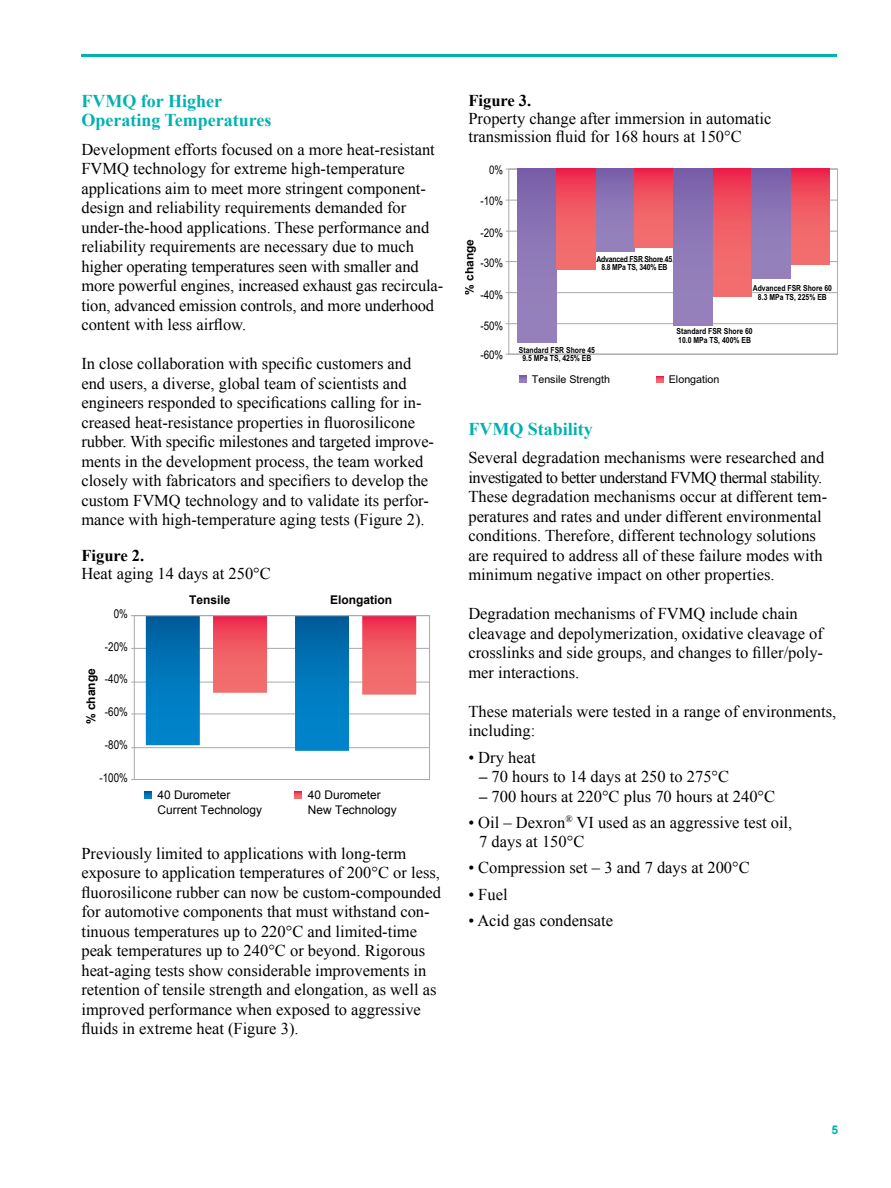
<style>
.page{position:relative;width:891px;height:1188px;background:#fff}
.page>*{position:absolute;margin:0;border:0;box-sizing:border-box;transform-origin:0 0}
.t1{font:700 18px/19.5px "Times New Roman";color:#00b1b0}
.t2{font:16.5px/19.5px "Times New Roman";color:#000}
.t3{font:700 16.5px "Times New Roman";color:#000}
.t4{font:12px "Arial Narrow";color:#010101}
.t5{font:700 12px "Arial";color:#010101}
.t6{font:700 12px "Arial";color:#00b1b0}
.t7{font:11.85px/14.2px "Arial";color:#010101}
.t8{font:10.8px "Arial";color:#010101}
.t9{font:700 8.4px/8.4px "Arial Narrow";color:#010101;text-align:center}
.t10{font:700 8.4px/8.4px "Arial Narrow";letter-spacing:-.02em;color:#010101;text-align:center}
.s1{font-weight:700}
</style>
<div class="page">
<hr style="left:81px;top:54px;width:756px;height:3px;background:#00b1b0">
<hr style="left:131px;top:779px;width:298px;height:1px;background:#a7a9ac">
<hr style="left:131px;top:747px;width:298px;height:1px;background:#a7a9ac">
<hr style="left:131px;top:714px;width:298px;height:1px;background:#a7a9ac">
<hr style="left:131px;top:682px;width:298px;height:1px;background:#a7a9ac">
<hr style="left:131px;top:648px;width:298px;height:1px;background:#a7a9ac">
<svg style="left:146px;top:617px;width:270px;height:134px"></svg>
<hr style="left:131px;top:615px;width:298px;height:1px;background:#a7a9ac">
<svg style="left:144px;top:791px;width:7px;height:8px"></svg>
<svg style="left:294px;top:791px;width:8px;height:8px"></svg>
<div style="left:134px;top:615px;width:296px;height:165px;border:1px solid #a7a9ac"></div>
<svg style="left:520px;top:376px;width:6px;height:6px"></svg>
<svg style="left:657px;top:376px;width:6px;height:7px"></svg>
<hr style="left:506px;top:323px;width:331px;height:1px;background:#a7a9ac">
<hr style="left:506px;top:354px;width:331px;height:1px;background:#a7a9ac">
<hr style="left:506px;top:292px;width:331px;height:1px;background:#a7a9ac">
<hr style="left:506px;top:261px;width:331px;height:1px;background:#a7a9ac">
<hr style="left:506px;top:231px;width:331px;height:1px;background:#a7a9ac">
<hr style="left:506px;top:200px;width:331px;height:1px;background:#a7a9ac">
<hr style="left:506px;top:169px;width:331px;height:1px;background:#a7a9ac">
<div style="left:518px;top:169px;width:39px;height:174px;background:linear-gradient(to bottom,#7d64ab,#9a87c0)"></div>
<div style="left:595px;top:169px;width:39px;height:83px;background:linear-gradient(to bottom,#7d64ab,#9b87c0)"></div>
<svg style="left:634px;top:169px;width:39px;height:78px;background:#f05863"></svg>
<svg style="left:790px;top:169px;width:39px;height:95px;background:#ee5965"></svg>
<svg style="left:556px;top:169px;width:39px;height:100px;background:#f05863"></svg>
<svg style="left:712px;top:169px;width:39px;height:127px;background:#ee5965"></svg>
<div style="left:673px;top:169px;width:39px;height:157px;background:linear-gradient(to bottom,#7d64ab,#9b87c0)"></div>
<div style="left:751px;top:169px;width:39px;height:110px;background:linear-gradient(to bottom,#7d64ab,#9a87c0)"></div>
<p class="t1" style="left:81px;top:90px;width:192px">FVMQ for Higher<br>Operating Temperatures</p>
<p class="t2" style="left:81px;top:139px;width:363px">Development efforts focused on a more heat-resistant FVMQ technology for extreme high-temperature applications aim to meet more stringent component&shy;design and reliability requirements demanded for under-the-hood applications. These performance and reliability requirements are necessary due to much higher operating temperatures seen with smaller and more powerful engines, increased exhaust gas recircula&shy;tion, advanced emission controls, and more underhood content with less airflow.</p>
<p class="t2" style="left:81px;top:354px;width:354px">In close collaboration with specific customers and end users, a diverse, global team of scientists and engineers responded to specifications calling for in&shy;creased heat-resistance properties in fluorosilicone rubber. With specific milestones and targeted improve&shy;ments in the development process, the team worked closely with fabricators and specifiers to develop the custom FVMQ technology and to validate its perfor&shy;mance with high-temperature aging tests (Figure 2).</p>
<p class="t3" style="left:81px;top:544px;width:64px">Figure 2.</p>
<p class="t2" style="left:81px;top:564px;width:191px">Heat aging 14 days at 250°C</p>
<p class="t4" style="left:114px;top:605px;width:16px">0%</p>
<p class="t4" style="left:105px;top:637px;width:24px">-20%</p>
<p class="t5" style="left:83px;top:724px;width:58px;rotate:-90deg">% change</p>
<p class="t4" style="left:105px;top:670px;width:24px">-40%</p>
<p class="t4" style="left:105px;top:703px;width:24px">-60%</p>
<p class="t4" style="left:105px;top:736px;width:24px">-80%</p>
<p class="t4" style="left:99px;top:769px;width:30px">-100%</p>
<p class="t5" style="left:189px;top:591px;width:43px">Tensile</p>
<p class="t5" style="left:330px;top:591px;width:64px">Elongation</p>
<p class="t7" style="left:158px;top:788px;width:106px">40 Durometer<br>Current Technology</p>
<p class="t7" style="left:308px;top:788px;width:90px">40 Durometer<br>New Technology</p>
<p class="t2" style="left:81px;top:843px;width:361px">Previously limited to applications with long-term exposure to application temperatures of 200°C or less, fluorosilicone rubber can now be custom-compounded for automotive components that must withstand con&shy;tinuous temperatures up to 220°C and limited-time peak temperatures up to 240°C or beyond. Rigorous heat-aging tests show considerable improvements in retention of tensile strength and elongation, as well as improved performance when exposed to aggressive fluids in extreme heat (Figure 3).</p>
<p class="t3" style="left:468px;top:89px;width:64px">Figure 3.</p>
<p class="t2" style="left:468px;top:109px;width:304px;line-height:18px">Property change after immersion in automatic transmission fluid for 168 hours at 150°C</p>
<p class="t4" style="left:489px;top:161px;width:16px">0%</p>
<p class="t4" style="left:480px;top:192px;width:24px">-10%</p>
<p class="t4" style="left:480px;top:224px;width:24px">-20%</p>
<p class="t5" style="left:461px;top:295px;width:57px;rotate:-90deg">% change</p>
<p class="t4" style="left:480px;top:254px;width:24px">-30%</p>
<p class="t4" style="left:480px;top:286px;width:24px">-40%</p>
<p class="t4" style="left:480px;top:316px;width:24px">-50%</p>
<p class="t4" style="left:480px;top:346px;width:24px">-60%</p>
<p class="t10" style="left:596px;top:254px;width:77px">Advanced FSR Shore 45<br>8.8 MPa TS, 340% EB</p>
<p class="t9" style="left:753px;top:284px;width:81px">Advanced FSR Shore 60<br>8.3 MPa TS, 225% EB</p>
<p class="t9" style="left:519px;top:345px;width:78px">Standard FSR Shore 45<br>9.5 MPa TS, 425% EB</p>
<p class="t8" style="left:532px;top:372px;width:80px">Tensile Strength</p>
<p class="t9" style="left:677px;top:327px;width:78px;text-align:left">Standard FSR Shore 60<br>10.0 MPa TS, 400% EB</p>
<p class="t8" style="left:669px;top:372px;width:52px">Elongation</p>
<p class="t1" style="left:468px;top:419px;width:126px">FVMQ Stability</p>
<p class="t2" style="left:468px;top:448px;width:360px">Several degradation mechanisms were researched and investigated to better understand FVMQ thermal stability.<br>These degradation mechanisms occur at different tem&shy;peratures and rates and under different environmental conditions. Therefore, different technology solutions are required to address all of these failure modes with minimum negative impact on other properties.</p>
<p class="t2" style="left:468px;top:604px;width:356px">Degradation mechanisms of FVMQ include chain cleavage and depolymerization, oxidative cleavage of crosslinks and side groups, and changes to filler/poly&shy;mer interactions.</p>
<p class="t2" style="left:468px;top:701px;width:369px">These materials were tested in a range of environments, including:</p>
<p class="t2" style="left:468px;top:747px;width:69px">• Dry heat</p>
<p class="t2" style="left:479px;top:766px;width:251px"><span class="s1">–</span> 70 hours to 14 days at 250 to 275°C</p>
<p class="t2" style="left:479px;top:786px;width:297px"><span class="s1">–</span> 700 hours at 220°C plus 70 hours at 240°C</p>
<p class="t2" style="left:479px;top:812px;width:315px;text-indent:-11px">• Oil – Dexron<sup>®</sup> VI used as an aggressive test oil,<br>7 days at 150°C</p>
<p class="t2" style="left:468px;top:858px;width:283px">• Compression set – 3 and 7 days at 200°C</p>
<p class="t2" style="left:468px;top:884px;width:41px">• Fuel</p>
<p class="t2" style="left:468px;top:910px;width:146px">• Acid gas condensate</p>
<p class="t6" style="left:831px;top:1122px;width:8px">5</p>
</div>
